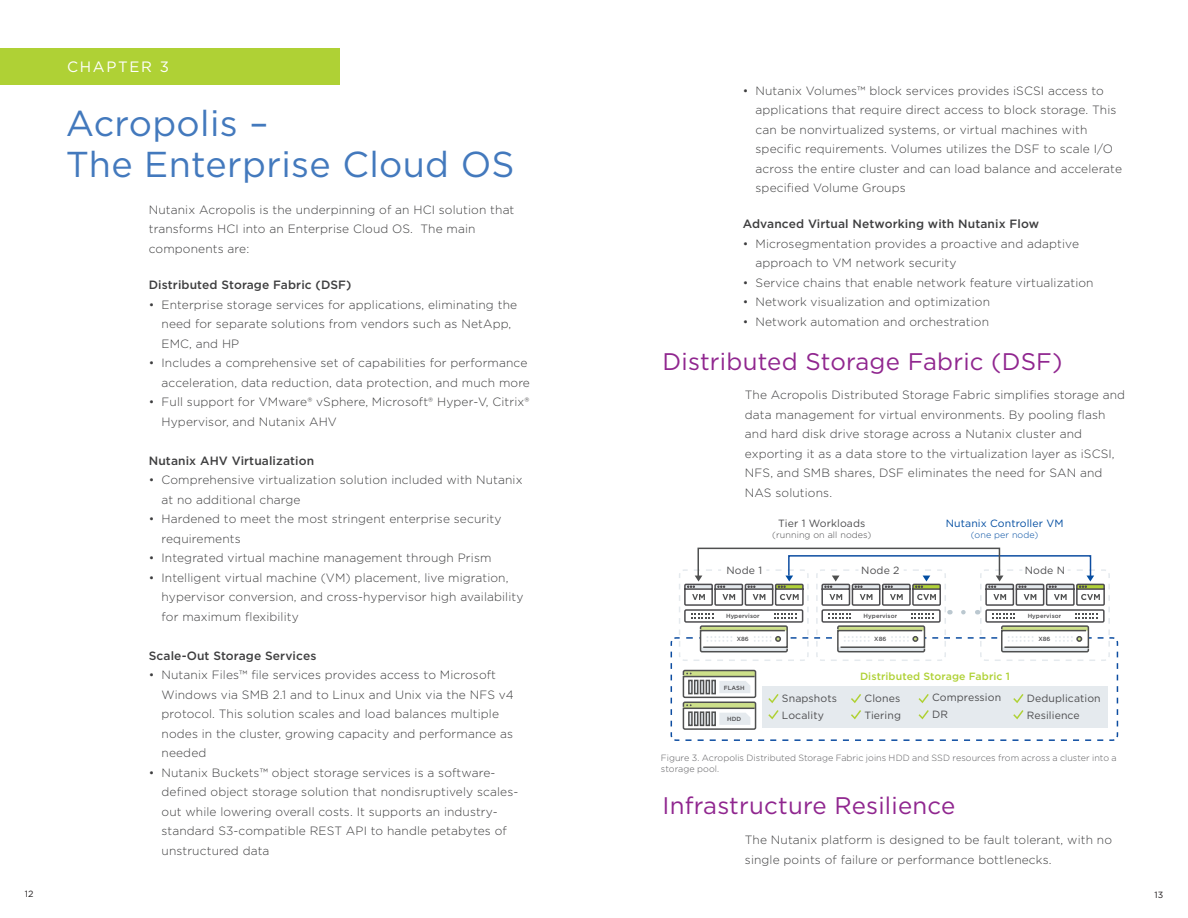
<style>
.page{position:relative;width:1188px;height:918px;background:#fff}
.page>*{position:absolute;margin:0;border:0;box-sizing:border-box;transform-origin:0 0}
.t1{font:36px/40.5px "Gotham";letter-spacing:.01em;color:#4379bd}
.t2{font:24px "Gotham";letter-spacing:.01em;color:#90268f}
.t3{font:15px "Gotham";letter-spacing:.11em;color:#fff}
.t4{font:300 12px/19.5px "Gotham";letter-spacing:.01em;color:#3e3e3f}
.t5{font:500 12px "Gotham";letter-spacing:.01em;color:#3e3e3f}
.t6{font:10.5px/16.5px "Gotham";letter-spacing:.01em;color:#4d4d4f}
.t7{font:500 10.5px "Gotham";letter-spacing:.01em;color:#afd135}
.t8{font:10.5px "Gotham";letter-spacing:.01em;color:#024da1}
.t9{font:300 9px/10.8px "Gotham";letter-spacing:.005em;color:#5e5e61}
.t10{font:300 9px "Gotham";letter-spacing:.01em;color:#4d4d4f}
.t11{font:300 9px "Gotham";letter-spacing:.01em;color:#024da1}
.t12{font:9px "Gotham";color:#231f20}
.t13{font:500 6px "Gotham";letter-spacing:.01em;color:#4d4d4f}
</style>
<div class="page">
<div style="left:0;top:49px;width:340px;height:36px;background:#afd135"></div>
<svg style="left:670px;top:637px;width:449px;height:104px"></svg>
<div style="left:683px;top:702px;width:73px;height:28px;border:2px solid #4f5050;border-radius:2px"></div>
<svg style="left:683px;top:670px;width:73px;height:59px"></svg>
<svg style="left:678px;top:547px;width:433px;height:115px"></svg>
<svg style="left:767px;top:692px;width:13px;height:29px"></svg>
<svg style="left:849px;top:692px;width:14px;height:29px"></svg>
<svg style="left:917px;top:692px;width:13px;height:29px"></svg>
<svg style="left:1012px;top:692px;width:13px;height:29px"></svg>
<p class="t3" style="left:67px;top:57px;width:103px">CHAPTER 3</p>
<p class="t1" style="left:66px;top:102px;width:450px">Acropolis –<br>The Enterprise Cloud OS</p>
<p class="t4" style="left:149px;top:199px;width:367px">Nutanix Acropolis is the underpinning of an HCI solution that transforms HCI into an Enterprise Cloud OS. The main components are:</p>
<p class="t5" style="left:149px;top:277px;width:204px">Distributed Storage Fabric (DSF)</p>
<p class="t4" style="left:162px;top:294px;width:357px;text-indent:-13px">• Enterprise storage services for applications, eliminating the need for separate solutions from vendors such as NetApp,<br>EMC, and HP</p>
<p class="t4" style="left:149px;top:353px;width:383px;text-align:right">• Includes a comprehensive set of capabilities for performance acceleration, data reduction, data protection, and much more</p>
<p class="t4" style="left:162px;top:392px;width:369px;text-indent:-13px">• Full support for VMware® vSphere, Microsoft® Hyper-V, Citrix®<br>Hypervisor, and Nutanix AHV</p>
<p class="t5" style="left:149px;top:453px;width:167px">Nutanix AHV Virtualization</p>
<p class="t4" style="left:162px;top:470px;width:362px;text-indent:-13px">• Comprehensive virtualization solution included with Nutanix at no additional charge</p>
<p class="t4" style="left:162px;top:509px;width:341px;text-indent:-13px">• Hardened to meet the most stringent enterprise security requirements</p>
<p class="t4" style="left:149px;top:548px;width:344px">• Integrated virtual machine management through Prism</p>
<p class="t4" style="left:162px;top:567px;width:363px;text-indent:-13px">• Intelligent virtual machine (VM) placement, live migration, hypervisor conversion, and cross-hypervisor high availability for maximum flexibility</p>
<p class="t5" style="left:149px;top:648px;width:169px">Scale-Out Storage Services</p>
<p class="t4" style="left:162px;top:665px;width:354px;text-indent:-13px">• Nutanix Files™ file services provides access to Microsoft Windows via SMB 2.1 and to Linux and Unix via the NFS v4 protocol. This solution scales and load balances multiple nodes in the cluster, growing capacity and performance as needed</p>
<p class="t4" style="left:162px;top:762px;width:358px;text-indent:-13px">• Nutanix Buckets™ object storage services is a software&shy;defined object storage solution that nondisruptively scales&shy;out while lowering overall costs. It supports an industry&shy;standard S3-compatible REST API to handle petabytes of unstructured data</p>
<p class="t4" style="left:756px;top:80px;width:368px;text-indent:-13px">• Nutanix Volumes™ block services provides iSCSI access to applications that require direct access to block storage. This can be nonvirtualized systems, or virtual machines with specific requirements. Volumes utilizes the DSF to scale I/O across the entire cluster and can load balance and accelerate specified Volume Groups</p>
<p class="t5" style="left:743px;top:216px;width:298px">Advanced Virtual Networking with Nutanix Flow</p>
<p class="t4" style="left:756px;top:233px;width:325px;text-indent:-13px">• Microsegmentation provides a proactive and adaptive approach to VM network security</p>
<p class="t4" style="left:743px;top:272px;width:352px">• Service chains that enable network feature virtualization</p>
<p class="t4" style="left:743px;top:292px;width:249px">• Network visualization and optimization</p>
<p class="t4" style="left:743px;top:311px;width:248px">• Network automation and orchestration</p>
<p class="t2" style="left:663px;top:346px;width:402px">Distributed Storage Fabric (DSF)</p>
<p class="t4" style="left:745px;top:385px;width:382px">The Acropolis Distributed Storage Fabric simplifies storage and data management for virtual environments. By pooling flash and hard disk drive storage across a Nutanix cluster and exporting it as a data store to the virtualization layer as iSCSI, NFS, and SMB shares, DSF eliminates the need for SAN and NAS solutions.</p>
<p class="t6" style="left:726px;top:562px;width:37px">Node 1</p>
<p class="t6" style="left:778px;top:515px;width:89px">Tier 1 Workloads</p>
<p class="t10" style="left:772px;top:529px;width:101px">(running on all nodes)</p>
<p class="t8" style="left:946px;top:516px;width:119px">Nutanix Controller VM</p>
<p class="t11" style="left:971px;top:529px;width:69px">(one per node)</p>
<p class="t6" style="left:861px;top:562px;width:40px">Node 2</p>
<p class="t6" style="left:1025px;top:562px;width:42px">Node N</p>
<p class="t13" style="left:726px;top:612px;width:35px">Hypervisor</p>
<p class="t13" style="left:737px;top:635px;width:14px">X86</p>
<p class="t13" style="left:724px;top:684px;width:22px">FLASH</p>
<p class="t13" style="left:727px;top:715px;width:16px">HDD</p>
<p class="t13" style="left:864px;top:612px;width:35px">Hypervisor</p>
<p class="t13" style="left:874px;top:635px;width:14px">X86</p>
<p class="t7" style="left:860px;top:670px;width:152px">Distributed Storage Fabric 1</p>
<p class="t13" style="left:1028px;top:612px;width:35px">Hypervisor</p>
<p class="t13" style="left:1038px;top:635px;width:14px">X86</p>
<p class="t6" style="left:782px;top:690px;width:57px">Snapshots<br>Locality</p>
<p class="t6" style="left:865px;top:690px;width:38px">Clones<br>Tiering</p>
<p class="t6" style="left:932px;top:689px;width:71px">Compression<br>DR</p>
<p class="t6" style="left:1027px;top:690px;width:75px">Deduplication<br>Resilience</p>
<p class="t9" style="left:661px;top:752px;width:457px">Figure 3. Acropolis Distributed Storage Fabric joins HDD and SSD resources from across a cluster into a storage pool.</p>
<p class="t2" style="left:663px;top:791px;width:294px">Infrastructure Resilience</p>
<p class="t4" style="left:745px;top:830px;width:369px">The Nutanix platform is designed to be fault tolerant, with no single points of failure or performance bottlenecks.</p>
<p class="t12" style="left:25px;top:888px;width:10px">12</p>
<p class="t12" style="left:1154px;top:889px;width:10px">13</p>
</div>
